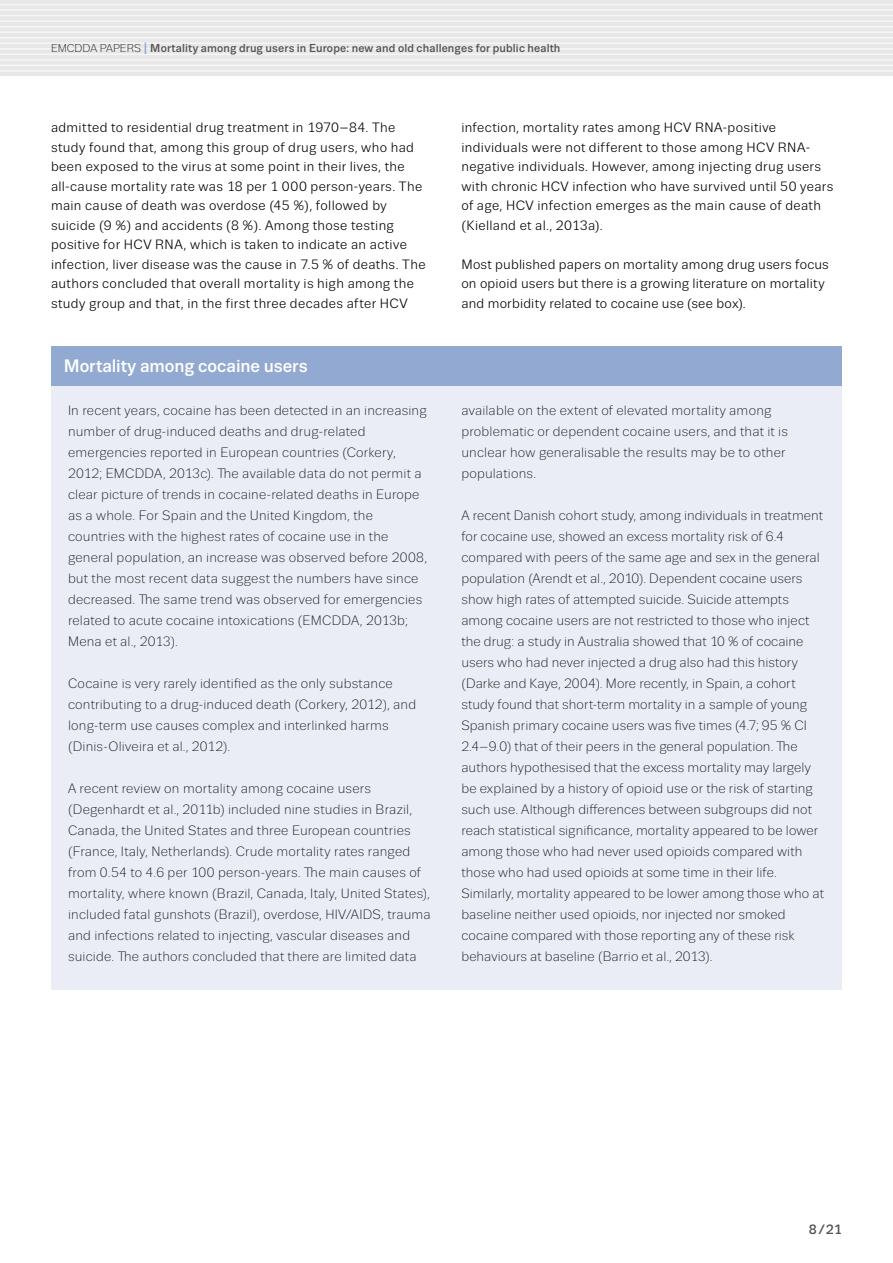
<style>
.page{position:relative;width:893px;height:1263px;background:#fff}
.page>*{position:absolute;margin:0;border:0;box-sizing:border-box;transform-origin:0 0}
.BOX_Heading{font:500 18px "Trivia Sans";letter-spacing:-.005em;color:#fff}
.BOX_Text{font:300 13.5px/21px "Trivia Sans";letter-spacing:.01em;color:#000}
.TEXT_Regular_9_13{font:13.5px/19.5px "Trivia Sans";letter-spacing:.025em;color:#000}
.t1{font:500 13.5px "Trivia Sans";color:#535353}
.t2{font:500 11.55px "Trivia Sans";letter-spacing:.01em;color:#535353}
.s1{font-weight:300;font-size:11.25px;color:#000}
.s2{font-size:16.2px;color:#92a9d2}
</style>
<div class="page">
<div style="left:0;top:0;width:893px;height:76px;background:#e7e7e7"></div>
<hr style="left:0;top:4px;width:893px;height:1px;background:#f6f6f6">
<hr style="left:0;top:9px;width:893px;height:2px;background:#f6f6f6">
<hr style="left:0;top:15px;width:893px;height:1px;background:#f6f6f6">
<hr style="left:0;top:20px;width:893px;height:2px;background:#f6f6f6">
<hr style="left:0;top:26px;width:893px;height:1px;background:#f6f6f6">
<hr style="left:0;top:31px;width:893px;height:2px;background:#f6f6f6">
<hr style="left:0;top:37px;width:893px;height:1px;background:#f6f6f6">
<hr style="left:0;top:43px;width:893px;height:1px;background:#f6f6f6">
<hr style="left:0;top:48px;width:893px;height:2px;background:#f6f6f6">
<hr style="left:0;top:54px;width:893px;height:1px;background:#f6f6f6">
<hr style="left:0;top:59px;width:893px;height:2px;background:#f6f6f6">
<hr style="left:0;top:65px;width:893px;height:1px;background:#f6f6f6">
<hr style="left:0;top:70px;width:893px;height:2px;background:#f6f6f6">
<div style="left:51px;top:385px;width:791px;height:605px;background:#eaedf5"></div>
<div style="left:51px;top:346px;width:791px;height:39px;background:#92a9d2"></div>
<p class="t2" style="left:51px;top:42px;width:511px"><span class="s1">EMCDDA PAPERS</span> <span class="s2">I</span> Mortality among drug users in Europe: new and old challenges for public health</p>
<p class="TEXT_Regular_9_13" style="left:51px;top:118px;width:376px">admitted to residential drug treatment in 1970–84. The study found that, among this group of drug users, who had been exposed to the virus at some point in their lives, the all-cause mortality rate was 18 per 1 000 person-years. The main cause of death was overdose (45 %), followed by suicide (9 %) and accidents (8 %). Among those testing positive for HCV RNA, which is taken to indicate an active infection, liver disease was the cause in 7.5 % of deaths. The authors concluded that overall mortality is high among the study group and that, in the first three decades after HCV</p>
<p class="BOX_Heading" style="left:64px;top:356px;width:245px">Mortality among cocaine users</p>
<p class="BOX_Text" style="left:68px;top:400px;width:361px">In recent years, cocaine has been detected in an increasing number of drug-induced deaths and drug-related emergencies reported in European countries (Corkery, 2012; EMCDDA, 2013c). The available data do not permit a clear picture of trends in cocaine-related deaths in Europe as a whole. For Spain and the United Kingdom, the countries with the highest rates of cocaine use in the general population, an increase was observed before 2008, but the most recent data suggest the numbers have since decreased. The same trend was observed for emergencies related to acute cocaine intoxications (EMCDDA, 2013b; Mena et al., 2013).</p>
<p class="BOX_Text" style="left:68px;top:673px;width:350px">Cocaine is very rarely identified as the only substance contributing to a drug-induced death (Corkery, 2012), and long-term use causes complex and interlinked harms (Dinis-Oliveira et al., 2012).</p>
<p class="BOX_Text" style="left:68px;top:778px;width:364px">A recent review on mortality among cocaine users (Degenhardt et al., 2011b) included nine studies in Brazil, Canada, the United States and three European countries (France, Italy, Netherlands). Crude mortality rates ranged from 0.54 to 4.6 per 100 person-years. The main causes of mortality, where known (Brazil, Canada, Italy, United States), included fatal gunshots (Brazil), overdose, HIV/AIDS, trauma and infections related to injecting, vascular diseases and suicide. The authors concluded that there are limited data</p>
<p class="TEXT_Regular_9_13" style="left:461px;top:118px;width:373px">infection, mortality rates among HCV RNA-positive individuals were not different to those among HCV RNA&shy;negative individuals. However, among injecting drug users with chronic HCV infection who have survived until 50 years of age, HCV infection emerges as the main cause of death (Kielland et al., 2013a).</p>
<p class="TEXT_Regular_9_13" style="left:461px;top:254px;width:369px">Most published papers on mortality among drug users focus on opioid users but there is a growing literature on mortality and morbidity related to cocaine use (see box).</p>
<p class="BOX_Text" style="left:461px;top:400px;width:328px">available on the extent of elevated mortality among problematic or dependent cocaine users, and that it is unclear how generalisable the results may be to other populations.</p>
<p class="BOX_Text" style="left:461px;top:505px;width:364px">A recent Danish cohort study, among individuals in treatment for cocaine use, showed an excess mortality risk of 6.4 compared with peers of the same age and sex in the general population (Arendt et al., 2010). Dependent cocaine users show high rates of attempted suicide. Suicide attempts among cocaine users are not restricted to those who inject the drug: a study in Australia showed that 10 % of cocaine users who had never injected a drug also had this history (Darke and Kaye, 2004). More recently, in Spain, a cohort study found that short-term mortality in a sample of young Spanish primary cocaine users was five times (4.7; 95 % CI 2.4–9.0) that of their peers in the general population. The authors hypothesised that the excess mortality may largely be explained by a history of opioid use or the risk of starting such use. Although differences between subgroups did not reach statistical significance, mortality appeared to be lower among those who had never used opioids compared with those who had used opioids at some time in their life.<br>Similarly, mortality appeared to be lower among those who at baseline neither used opioids, nor injected nor smoked cocaine compared with those reporting any of these risk behaviours at baseline (Barrio et al., 2013).</p>
<p class="t1" style="left:809px;top:1222px;width:35px">8/21</p>
</div>
